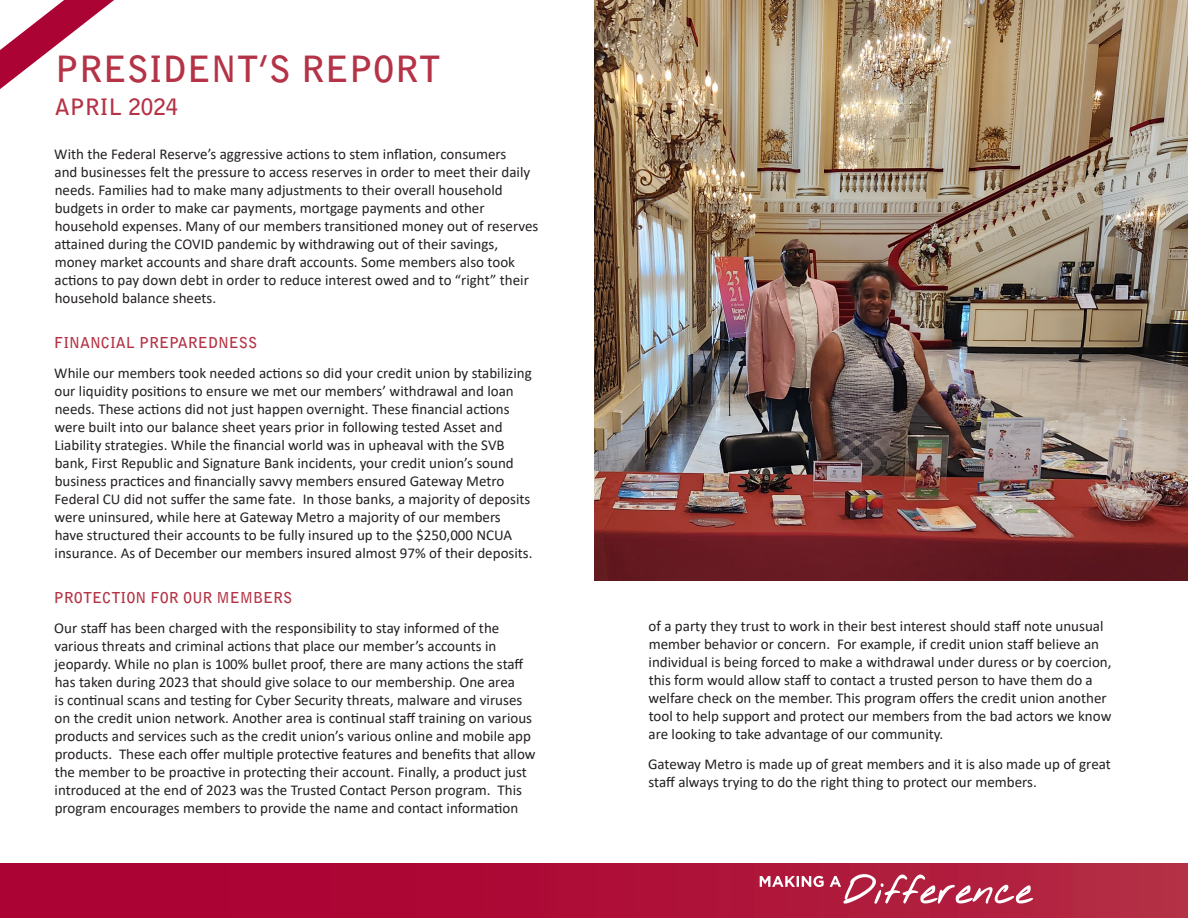
<style>
.page{position:relative;width:1188px;height:918px;background:#fff}
.page>*{position:absolute;margin:0;border:0;box-sizing:border-box;transform-origin:0 0}
.t1{font:700 36px "Bell Gothic Std";color:#b43346}
.t2{font:700 22.5px "Bell Gothic Std";color:#b43346}
.t3{font:15px/18px "Calibri";color:#231f20}
.t4{font:700 15px "Bell Gothic Std";color:#b43346}
</style>
<div class="page">
<div style="left:0;top:863px;width:1188px;height:55px;background:#ac0434"></div>
<div style="left:593px;top:863px;width:595px;height:55px;background:linear-gradient(to right,#ad0c36,#b42f44)"></div>
<svg style="left:760px;top:874px;width:273px;height:30px;background:#c04c66"></svg>
<img style="left:594px;top:0;width:594px;height:580px">
<svg style="left:0;top:0;width:114px;height:89px"></svg>
<p class="t1" style="left:55px;top:47px;width:387px">PRESIDENT’S REPORT</p>
<p class="t2" style="left:55px;top:93px;width:125px">APRIL 2024</p>
<p class="t3" style="left:54px;top:145px;width:486px">With the Federal Reserve’s aggressive actions to stem inflation, consumers<br>and businesses felt the pressure to access reserves in order to meet their daily needs. Families had to make many adjustments to their overall household budgets in order to make car payments, mortgage payments and other household expenses. Many of our members transitioned money out of reserves attained during the COVID pandemic by withdrawing out of their savings, money market accounts and share draft accounts. Some members also took actions to pay down debt in order to reduce interest owed and to “right” their household balance sheets.</p>
<p class="t4" style="left:54px;top:334px;width:204px">FINANCIAL PREPAREDNESS</p>
<p class="t3" style="left:54px;top:364px;width:480px">While our members took needed actions so did your credit union by stabilizing our liquidity positions to ensure we met our members’ withdrawal and loan needs. These actions did not just happen overnight. These financial actions were built into our balance sheet years prior in following tested Asset and Liability strategies. While the financial world was in upheaval with the SVB bank, First Republic and Signature Bank incidents, your credit union’s sound business practices and financially savvy members ensured Gateway Metro Federal CU did not suffer the same fate. In those banks, a majority of deposits were uninsured, while here at Gateway Metro a majority of our members have structured their accounts to be fully insured up to the $250,000 NCUA insurance. As of December our members insured almost 97% of their deposits.</p>
<p class="t4" style="left:54px;top:589px;width:240px">PROTECTION FOR OUR MEMBERS</p>
<p class="t3" style="left:54px;top:619px;width:483px">Our staff has been charged with the responsibility to stay informed of the various threats and criminal actions that place our member’s accounts in jeopardy. While no plan is 100% bullet proof, there are many actions the staff has taken during 2023 that should give solace to our membership. One area<br>is continual scans and testing for Cyber Security threats, malware and viruses on the credit union network. Another area is continual staff training on various products and services such as the credit union’s various online and mobile app products. These each offer multiple protective features and benefits that allow the member to be proactive in protecting their account. Finally, a product just introduced at the end of 2023 was the Trusted Contact Person program. This program encourages members to provide the name and contact information</p>
<p class="t3" style="left:649px;top:616px;width:465px">of a party they trust to work in their best interest should staff note unusual member behavior or concern. For example, if credit union staff believe an individual is being forced to make a withdrawal under duress or by coercion, this form would allow staff to contact a trusted person to have them do a welfare check on the member. This program offers the credit union another tool to help support and protect our members from the bad actors we know are looking to take advantage of our community.</p>
<p class="t3" style="left:648px;top:754px;width:464px">Gateway Metro is made up of great members and it is also made up of great staff always trying to do the right thing to protect our members.</p>
</div>
